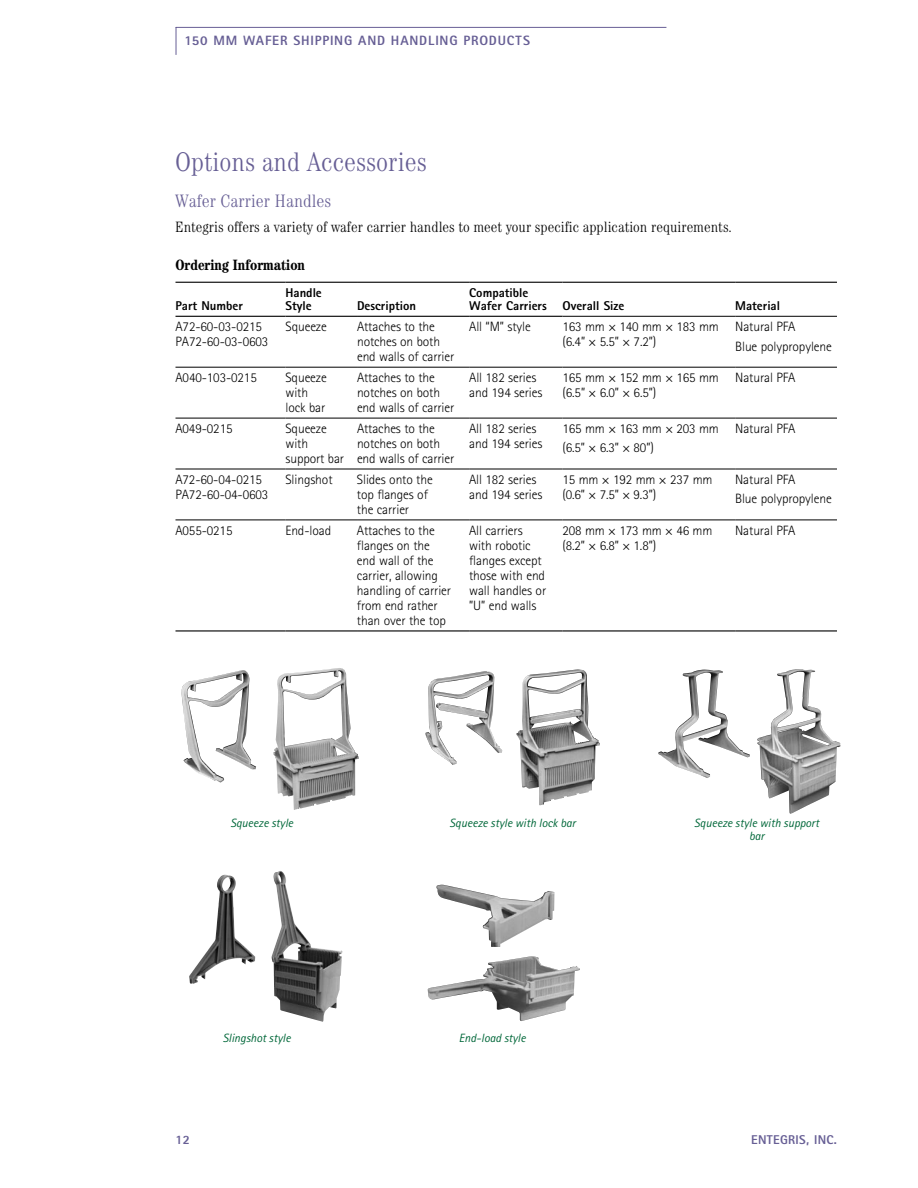
<style>
.page{position:relative;width:918px;height:1188px;background:#fff}
.page>*{position:absolute;margin:0;border:0;box-sizing:border-box;transform-origin:0 0}
.t1{font:300 condensed 27px "Century";color:#675f95}
.t2{font:300 condensed 18px "Century";color:#675f95}
.t3{font:300 condensed 15px "Century";color:#000}
.t4{font:700 condensed 15px "Century";color:#000}
.t5{font:300 13.5px/15px "Rotis Sans Serif";letter-spacing:-.01em;color:#000}
.t6{font:800 13.5px "Rotis Sans Serif";letter-spacing:.06em;color:#675f95}
.t7{font:800 12.75px/13.5px "Rotis Sans Serif";color:#000}
.t8{font:800 12.75px "Rotis Sans Serif";letter-spacing:.025em;color:#675f95}
.t9{font:italic 12px/13.5px "Rotis Sans Serif";color:#006739;text-align:center}
</style>
<div class="page">
<svg style="left:175px;top:26px;width:492px;height:29px"></svg>
<img style="left:181px;top:670px;width:75px;height:113px">
<img style="left:274px;top:668px;width:85px;height:142px">
<img style="left:425px;top:671px;width:77px;height:94px">
<img style="left:516px;top:669px;width:84px;height:136px">
<img style="left:189px;top:875px;width:66px;height:109px">
<img style="left:272px;top:871px;width:71px;height:151px">
<img style="left:436px;top:885px;width:118px;height:62px">
<img style="left:428px;top:956px;width:152px;height:65px">
<img style="left:658px;top:670px;width:92px;height:108px">
<img style="left:757px;top:669px;width:83px;height:145px">
<hr style="left:176px;top:367px;width:110px;height:1px;background:#000">
<hr style="left:286px;top:367px;width:71px;height:1px;background:#000">
<hr style="left:357px;top:367px;width:112px;height:1px;background:#000">
<hr style="left:469px;top:367px;width:93px;height:1px;background:#000">
<hr style="left:562px;top:367px;width:173px;height:1px;background:#000">
<hr style="left:735px;top:367px;width:102px;height:1px;background:#000">
<hr style="left:176px;top:418px;width:110px;height:1px;background:#000">
<hr style="left:286px;top:418px;width:71px;height:1px;background:#000">
<hr style="left:357px;top:418px;width:112px;height:1px;background:#000">
<hr style="left:469px;top:418px;width:93px;height:1px;background:#000">
<hr style="left:562px;top:418px;width:173px;height:1px;background:#000">
<hr style="left:735px;top:418px;width:102px;height:1px;background:#000">
<hr style="left:176px;top:469px;width:110px;height:1px;background:#000">
<hr style="left:286px;top:469px;width:71px;height:1px;background:#000">
<hr style="left:357px;top:469px;width:112px;height:1px;background:#000">
<hr style="left:469px;top:469px;width:93px;height:1px;background:#000">
<hr style="left:562px;top:469px;width:173px;height:1px;background:#000">
<hr style="left:735px;top:469px;width:102px;height:1px;background:#000">
<hr style="left:176px;top:282px;width:110px;height:1px;background:#000">
<hr style="left:286px;top:282px;width:71px;height:1px;background:#000">
<hr style="left:357px;top:282px;width:112px;height:1px;background:#000">
<hr style="left:469px;top:282px;width:93px;height:1px;background:#000">
<hr style="left:562px;top:282px;width:173px;height:1px;background:#000">
<hr style="left:735px;top:282px;width:102px;height:1px;background:#000">
<hr style="left:176px;top:316px;width:110px;height:1px;background:#000">
<hr style="left:286px;top:316px;width:71px;height:1px;background:#000">
<hr style="left:357px;top:316px;width:112px;height:1px;background:#000">
<hr style="left:469px;top:316px;width:93px;height:1px;background:#000">
<hr style="left:562px;top:316px;width:173px;height:1px;background:#000">
<hr style="left:735px;top:316px;width:102px;height:1px;background:#000">
<hr style="left:176px;top:520px;width:110px;height:1px;background:#000">
<hr style="left:286px;top:520px;width:71px;height:1px;background:#000">
<hr style="left:357px;top:520px;width:112px;height:1px;background:#000">
<hr style="left:469px;top:520px;width:93px;height:1px;background:#000">
<hr style="left:562px;top:520px;width:173px;height:1px;background:#000">
<hr style="left:735px;top:520px;width:102px;height:1px;background:#000">
<hr style="left:176px;top:630px;width:110px;height:2px;background:#000">
<hr style="left:286px;top:630px;width:71px;height:2px;background:#000">
<hr style="left:357px;top:630px;width:112px;height:2px;background:#000">
<hr style="left:469px;top:630px;width:93px;height:2px;background:#000">
<hr style="left:562px;top:630px;width:173px;height:2px;background:#000">
<hr style="left:735px;top:630px;width:102px;height:2px;background:#000">
<p class="t6" style="left:184px;top:32px;width:346px">150 mm Wafer Shipping and Handling Products</p>
<h1 class="t1" style="left:175px;top:146px;width:253px">Options and Accessories</h1>
<h2 class="t2" style="left:175px;top:191px;width:158px">Wafer Carrier Handles</h2>
<p class="t3" style="left:175px;top:218px;width:558px">Entegris offers a variety of wafer carrier handles to meet your specific application requirements.</p>
<p class="t4" style="left:176px;top:256px;width:131px">Ordering Information</p>
<p class="t7" style="left:176px;top:299px;width:69px">Part Number</p>
<p class="t7" style="left:286px;top:286px;width:38px">Handle<br>Style</p>
<p class="t7" style="left:357px;top:299px;width:61px">Description</p>
<p class="t7" style="left:469px;top:286px;width:157px">Compatible<br>Wafer Carriers Overall Size</p>
<p class="t7" style="left:735px;top:299px;width:46px">Material</p>
<p class="t5" style="left:176px;top:319px;width:94px">A72-60-03-0215<br>PA72-60-03-0603</p>
<p class="t5" style="left:286px;top:319px;width:43px">Squeeze</p>
<p class="t5" style="left:357px;top:319px;width:99px">Attaches to the notches on both end walls of carrier</p>
<p class="t5" style="left:469px;top:319px;width:63px">All “M” style</p>
<p class="t5" style="left:562px;top:319px;width:158px">163 mm × 140 mm × 183 mm (6.4” × 5.5” × 7.2”)</p>
<p class="t5" style="left:735px;top:317px;width:98px;line-height:19.5px">Natural PFA<br>Blue polypropylene</p>
<p class="t5" style="left:175px;top:370px;width:83px">A040-103-0215</p>
<p class="t5" style="left:286px;top:370px;width:43px">Squeeze with lock bar</p>
<p class="t5" style="left:357px;top:370px;width:99px">Attaches to the notches on both end walls of carrier</p>
<p class="t5" style="left:469px;top:370px;width:75px">All 182 series and 194 series</p>
<p class="t5" style="left:562px;top:370px;width:158px">165 mm × 152 mm × 165 mm (6.5” × 6.0” × 6.5”)</p>
<p class="t5" style="left:735px;top:370px;width:62px">Natural PFA</p>
<p class="t5" style="left:175px;top:421px;width:59px">A049-0215</p>
<p class="t5" style="left:285px;top:421px;width:60px">Squeeze with support bar</p>
<p class="t5" style="left:357px;top:421px;width:99px">Attaches to the notches on both end walls of carrier</p>
<p class="t5" style="left:469px;top:421px;width:75px">All 182 series and 194 series</p>
<p class="t5" style="left:562px;top:419px;width:158px;line-height:19.5px">165 mm × 163 mm × 203 mm (6.5” × 6.3” × 80”)</p>
<p class="t5" style="left:735px;top:421px;width:62px">Natural PFA</p>
<p class="t5" style="left:175px;top:472px;width:94px">A72-60-04-0215<br>PA72-60-04-0603</p>
<p class="t5" style="left:285px;top:472px;width:49px">Slingshot</p>
<p class="t5" style="left:357px;top:472px;width:77px">Slides onto the top flanges of the carrier</p>
<p class="t5" style="left:469px;top:472px;width:75px">All 182 series and 194 series</p>
<p class="t5" style="left:562px;top:472px;width:152px">15 mm × 192 mm × 237 mm (0.6” × 7.5” × 9.3”)</p>
<p class="t5" style="left:735px;top:469px;width:98px;line-height:19.5px">Natural PFA<br>Blue polypropylene</p>
<p class="t5" style="left:175px;top:523px;width:59px">A055-0215</p>
<p class="t5" style="left:285px;top:523px;width:47px">End-load</p>
<p class="t5" style="left:357px;top:523px;width:96px">Attaches to the flanges on the end wall of the carrier, allowing handling of carrier from end rather than over the top</p>
<p class="t5" style="left:469px;top:523px;width:79px">All carriers with robotic flanges except those with end wall handles or ”U” end walls</p>
<p class="t5" style="left:562px;top:523px;width:152px">208 mm × 173 mm × 46 mm (8.2” × 6.8” × 1.8”)</p>
<p class="t5" style="left:735px;top:523px;width:62px">Natural PFA</p>
<p class="t9" style="left:230px;top:816px;width:64px">Squeeze style</p>
<p class="t9" style="left:449px;top:816px;width:128px">Squeeze style with lock bar</p>
<p class="t9" style="left:223px;top:1032px;width:69px">Slingshot style</p>
<p class="t9" style="left:459px;top:1032px;width:68px">End-load style</p>
<p class="t9" style="left:694px;top:816px;width:126px">Squeeze style with support bar</p>
<p class="t8" style="left:176px;top:1132px;width:16px">12</p>
<p class="t8" style="left:751px;top:1132px;width:87px">Entegris, Inc.</p>
</div>
